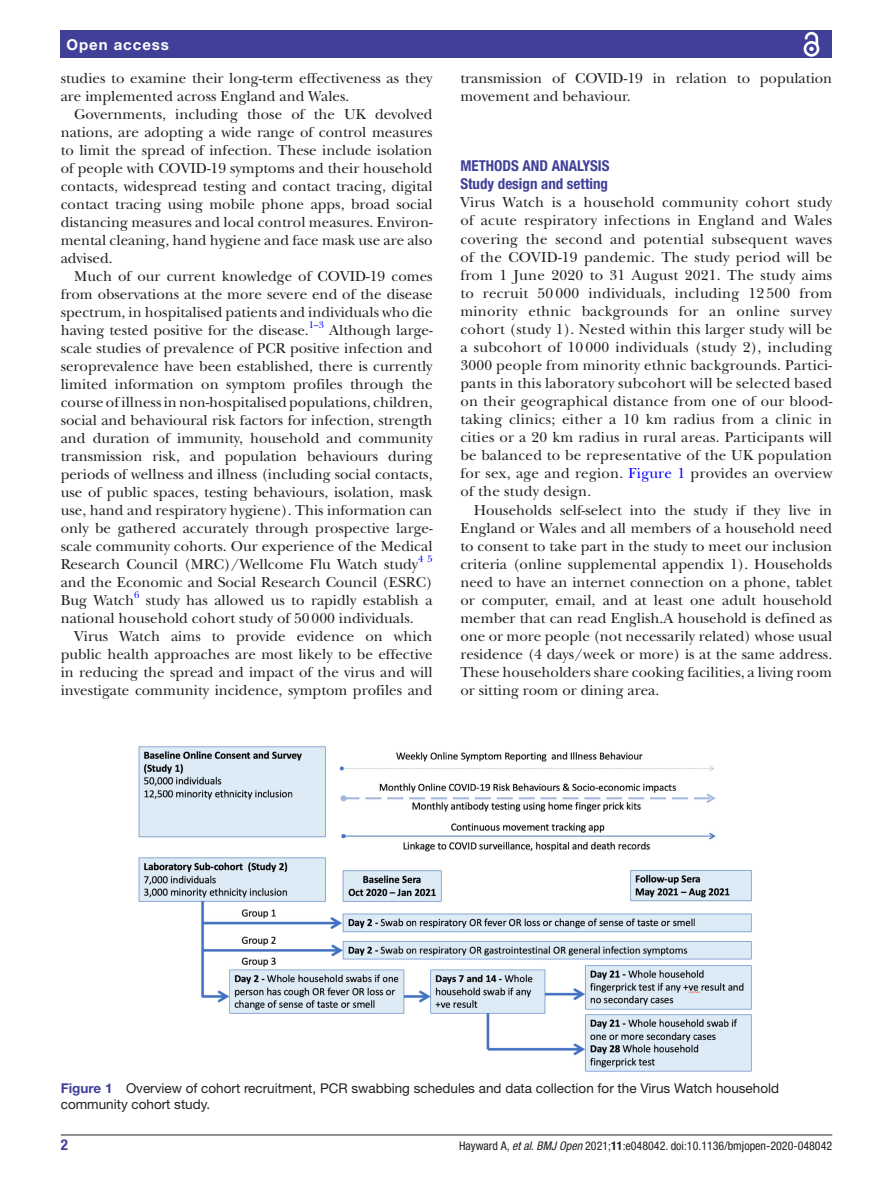
<style>
.page{position:relative;width:893px;height:1191px;background:#fff}
.page>*{position:absolute;margin:0;border:0;box-sizing:border-box;transform-origin:0 0}
.t1{font:15px/18px "New Baskerville";color:#231f20;text-align:justify}
.t2{font:700 condensed 15px/18px "Helvetica Neue LT Std";color:#414099}
.t3{font:700 15px "Helvetica Neue LT Std";letter-spacing:.065em;color:#fff}
.t4{font:13.5px/16.2px "Helvetica Neue LT Std";color:#231f20}
.t5{font:condensed 12px "Helvetica Neue LT Std";color:#231f20}
.t6{font:9.9px "New Baskerville";color:#00f}
.s1{color:#00f}
.s2{font-weight:700;color:#414099}
.s3{font-style:italic}
.s4{font-weight:700}
</style>
<div class="page">
<hr style="left:61px;top:1134px;width:771px;height:1px;background:#231f20">
<div style="left:61px;top:31px;width:771px;height:27px;background:#414099"></div>
<svg style="left:803px;top:31px;width:17px;height:26px"></svg>
<img style="left:138px;top:746px;width:614px;height:326px">
<p class="t3" style="left:66px;top:35px;width:104px">Open access</p>
<p class="t1" style="left:61px;top:69px;width:373px">studies to examine their long-term effectiveness as they are implemented across England and Wales.</p>
<p class="t1" style="left:61px;top:105px;width:373px;text-indent:14px">Governments, including those of the UK devolved nations, are adopting a wide range of control measures to limit the spread of infection. These include isolation of people with COVID-19 symptoms and their household contacts, widespread testing and contact tracing, digital contact tracing using mobile phone apps, broad social distancing measures and local control measures. Environ&shy;mental cleaning, hand hygiene and face mask use are also advised.</p>
<p class="t1" style="left:61px;top:267px;width:373px;text-indent:14px">Much of our current knowledge of COVID-19 comes from observations at the more severe end of the disease spectrum, in hospitalised patients and individuals who die having tested positive for the disease.</p>
<p class="t6" style="left:309px;top:319px;width:17px">1–3</p>
<p class="t1" style="left:61px;top:321px;width:373px;text-indent:269px">Although large&shy;scale studies of prevalence of PCR positive infection and seroprevalence have been established, there is currently limited information on symptom profiles through the course of illness in non-hospitalised populations, children, social and behavioural risk factors for infection, strength and duration of immunity, household and community transmission risk, and population behaviours during periods of wellness and illness (including social contacts, use of public spaces, testing behaviours, isolation, mask use, hand and respiratory hygiene). This information can only be gathered accurately through prospective large&shy;scale community cohorts. Our experience of the Medical Research Council (MRC)/Wellcome Flu Watch study<sup>4</sup> <sup>5 </sup>and the Economic and Social Research Council (ESRC)<br>Bug Watch</p>
<p class="t6" style="left:134px;top:589px;width:7px">6</p>
<p class="t1" style="left:61px;top:591px;width:373px;text-indent:85px">study has allowed us to rapidly establish a national household cohort study of 50000 individuals.</p>
<p class="t1" style="left:61px;top:627px;width:373px;text-indent:14px">Virus Watch aims to provide evidence on which public health approaches are most likely to be effective in reducing the spread and impact of the virus and will investigate community incidence, symptom profiles and</p>
<p class="t1" style="left:460px;top:69px;width:373px">transmission of COVID-19 in relation to population movement and behaviour.</p>
<p class="t2" style="left:460px;top:157px;width:151px">METHODS AND ANALYSIS<br>Study design and setting</p>
<p class="t1" style="left:460px;top:194px;width:373px">Virus Watch is a household community cohort study of acute respiratory infections in England and Wales covering the second and potential subsequent waves of the COVID-19 pandemic. The study period will be from 1 June 2020 to 31 August 2021. The study aims to recruit 50 000 individuals, including 12 500 from minority ethnic backgrounds for an online survey cohort (study 1). Nested within this larger study will be a subcohort of 10 000 individuals (study 2), including 3000 people from minority ethnic backgrounds. Partici&shy;pants in this laboratory subcohort will be selected based on their geographical distance from one of our blood&shy;taking clinics; either a 10 km radius from a clinic in cities or a 20 km radius in rural areas. Participants will be balanced to be representative of the UK population for sex, age and region. <span class="s1">Figure 1</span> provides an overview of the study design.</p>
<p class="t1" style="left:460px;top:501px;width:373px;text-indent:14px">Households self-select into the study if they live in England or Wales and all members of a household need to consent to take part in the study to meet our inclusion criteria (online supplemental appendix 1). Households need to have an internet connection on a phone, tablet or computer, email, and at least one adult household member that can read English.A household is defined as one or more people (not necessarily related) whose usual residence (4 days/week or more) is at the same address.<br>These householders share cooking facilities, a living room or sitting room or dining area.</p>
<p class="t4" style="left:61px;top:1080px;width:720px"><span class="s2">Figure 1</span> Overview of cohort recruitment, PCR swabbing schedules and data collection for the Virus Watch household community cohort study.</p>
<p class="t2" style="left:61px;top:1135px;width:9px">2</p>
<p class="t5" style="left:459px;top:1138px;width:375px">Hayward A, <span class="s3">et al</span>. <span class="s3">BMJ Open</span> 2021;<span class="s4">11</span>:e048042. doi:10.1136/bmjopen-2020-048042</p>
</div>
